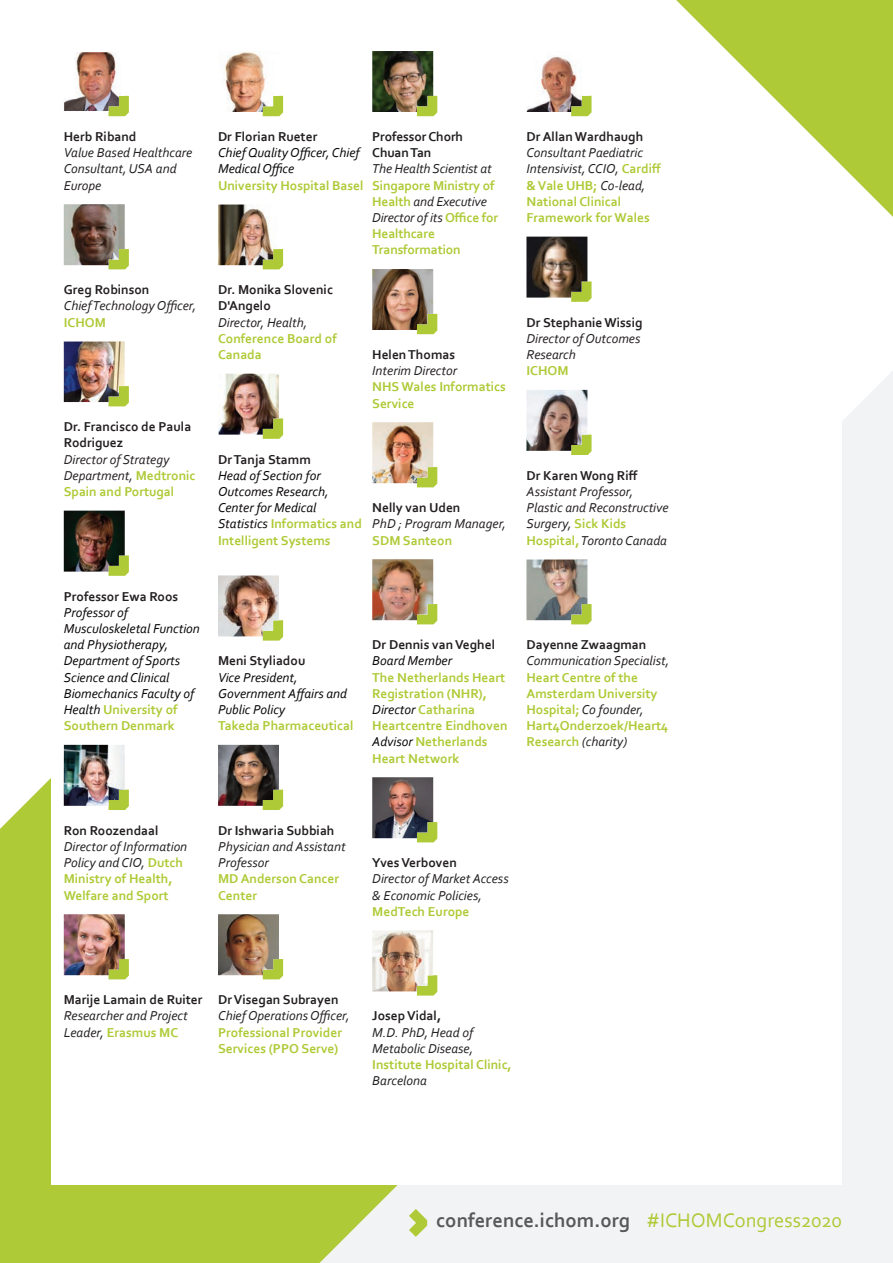
<style>
.page{position:relative;width:893px;height:1263px;background:#fff}
.page>*{position:absolute;margin:0;border:0;box-sizing:border-box;transform-origin:0 0}
.t1{font:700 20.55px "Corbel";color:#57585a}
.t2{font:700 13.5px/16.2px "Corbel";color:#aeca36}
.t3{font:italic 13.5px/16.2px "Corbel";color:#231f20}
.t4{font:italic 13.5px/16.2px "Corbel";color:#080505}
.t5{font:700 13.5px/16.2px "Corbel";color:#231f20}
.s1{font-weight:700;font-style:normal}
.s2{font-weight:700;font-style:normal;color:#aeca36}
.s3{font-weight:700;font-style:normal;color:#231f20}
.s4{color:#231f20}
.s5{font-weight:400;font-style:italic;color:#231f20}
.s6{font-weight:400;font-style:italic}
.s7{color:#aeca36}
.s8{font-weight:400;font-style:italic;color:#080505}
.s9{font-weight:400;color:#aeca36}
</style>
<div class="page">
<div style="left:432px;top:371px;width:461px;height:892px;background:#f2f3f4"></div>
<svg style="left:0;top:778px;width:432px;height:485px;background:#b6cf4d"></svg>
<div style="left:51px;top:51px;width:790px;height:1134px;background:#fff"></div>
<svg style="left:676px;top:0;width:217px;height:217px"></svg>
<svg style="left:409px;top:1209px;width:18px;height:28px"></svg>
<svg style="left:526px;top:559px;width:66px;height:65px"></svg>
<img style="left:526px;top:559px;width:61px;height:61px">
<svg style="left:571px;top:390px;width:21px;height:65px"></svg>
<img style="left:526px;top:390px;width:61px;height:61px">
<svg style="left:571px;top:237px;width:21px;height:65px"></svg>
<img style="left:526px;top:237px;width:61px;height:61px">
<svg style="left:571px;top:95px;width:21px;height:21px"></svg>
<img style="left:526px;top:56px;width:61px;height:56px">
<svg style="left:372px;top:975px;width:65px;height:20px"></svg>
<img style="left:372px;top:930px;width:61px;height:61px">
<svg style="left:372px;top:777px;width:65px;height:65px"></svg>
<img style="left:372px;top:777px;width:61px;height:61px">
<svg style="left:372px;top:559px;width:65px;height:65px"></svg>
<img style="left:372px;top:559px;width:61px;height:61px">
<svg style="left:373px;top:422px;width:64px;height:65px"></svg>
<img style="left:372px;top:422px;width:61px;height:61px">
<svg style="left:417px;top:269px;width:20px;height:65px"></svg>
<img style="left:372px;top:269px;width:61px;height:61px">
<svg style="left:417px;top:51px;width:20px;height:65px"></svg>
<img style="left:372px;top:51px;width:61px;height:61px">
<svg style="left:218px;top:959px;width:65px;height:20px"></svg>
<img style="left:218px;top:914px;width:61px;height:61px">
<svg style="left:262px;top:789px;width:21px;height:21px"></svg>
<img style="left:218px;top:745px;width:61px;height:61px">
<svg style="left:218px;top:620px;width:65px;height:21px"></svg>
<img style="left:218px;top:575px;width:61px;height:61px">
<svg style="left:262px;top:418px;width:21px;height:21px"></svg>
<img style="left:218px;top:374px;width:61px;height:61px">
<svg style="left:218px;top:249px;width:65px;height:20px"></svg>
<img style="left:218px;top:204px;width:61px;height:61px">
<svg style="left:262px;top:95px;width:21px;height:21px"></svg>
<img style="left:221px;top:51px;width:58px;height:61px">
<svg style="left:109px;top:959px;width:20px;height:20px"></svg>
<img style="left:64px;top:914px;width:61px;height:61px">
<svg style="left:108px;top:789px;width:21px;height:21px"></svg>
<img style="left:64px;top:745px;width:61px;height:61px">
<svg style="left:108px;top:555px;width:21px;height:21px"></svg>
<img style="left:64px;top:511px;width:61px;height:61px">
<svg style="left:64px;top:386px;width:65px;height:20px"></svg>
<img style="left:64px;top:341px;width:61px;height:61px">
<svg style="left:64px;top:249px;width:65px;height:20px"></svg>
<img style="left:64px;top:204px;width:61px;height:61px">
<svg style="left:108px;top:95px;width:21px;height:21px"></svg>
<img style="left:64px;top:52px;width:61px;height:59px">
<p class="t3" style="left:64px;top:128px;width:130px"><span class="s1">Herb Riband<br></span>Value Based Healthcare<br>Consultant, USA and<br>Europe</p>
<p class="t3" style="left:64px;top:281px;width:134px"><span class="s1">Greg Robinson<br></span>Chief Technology Officer,<br><span class="s2">ICHOM</span></p>
<p class="t3" style="left:64px;top:418px;width:133px"><span class="s1">Dr. Francisco de Paula<br>Rodriguez<br></span>Director of Strategy<br>Department, <span class="s2">Medtronic<br>Spain and Portugal</span></p>
<p class="t4" style="left:64px;top:588px;width:138px"><span class="s3">Professor Ewa Roos<br></span>Professor of<br>Musculoskeletal Function and Physiotherapy,<br>Department of Sports<br>Science and Clinical<br>Biomechanics Faculty of<br>Health <span class="s2">University of<br>Southern Denmark</span></p>
<p class="t4" style="left:218px;top:128px;width:147px"><span class="s3">Dr Florian Rueter<br></span>Chief Quality Officer, Chief<br>Medical Office<br><span class="s2">University Hospital Basel</span></p>
<p class="t2" style="left:372px;top:128px;width:127px"><span class="s4">Professor Chorh<br>Chuan Tan<br></span><span class="s5">The Health Scientist at<br></span>Singapore Ministry of<br>Health <span class="s5">and Executive<br>Director of its</span> Office for<br>Healthcare<br>Transformation</p>
<p class="t5" style="left:218px;top:281px;width:120px">Dr. Monika Slovenic<br>D'Angelo<br><span class="s6">Director, Health,<br></span><span class="s7">Conference Board of<br>Canada</span></p>
<p class="t5" style="left:372px;top:346px;width:84px">Helen Thomas</p>
<p class="t3" style="left:372px;top:362px;width:86px">Interim Director</p>
<p class="t2" style="left:372px;top:379px;width:135px">NHS Wales Informatics<br>Service</p>
<p class="t5" style="left:218px;top:451px;width:94px">Dr Tanja Stamm</p>
<p class="t4" style="left:218px;top:467px;width:145px">Head of Section for<br>Outcomes Research,<br>Center for Medical<br>Statistics <span class="s2">Informatics and<br>Intelligent Systems</span></p>
<p class="t3" style="left:372px;top:499px;width:135px"><span class="s1">Nelly van Uden<br></span>PhD ; Program Manager,<br><span class="s2">SDM Santeon</span></p>
<p class="t4" style="left:218px;top:653px;width:137px"><span class="s3">Meni Styliadou<br></span>Vice President,<br>Government Affairs and<br>Public Policy<br><span class="s2">Takeda Pharmaceutical</span></p>
<p class="t2" style="left:372px;top:636px;width:137px"><span class="s4">Dr Dennis van Veghel<br></span><span class="s8">Board Member<br></span>The Netherlands Heart<br>Registration (NHR),<br><span class="s8">Director</span> Catharina<br>Heartcentre Eindhoven<br><span class="s8">Advisor</span> Netherlands<br>Heart Network</p>
<p class="t2" style="left:526px;top:128px;width:136px"><span class="s4">Dr Allan Wardhaugh<br></span><span class="s5">Consultant Paediatric<br>Intensivist, CCIO,</span> Cardiff &amp; Vale UHB; <span class="s5">Co‐lead,<br></span>National Clinical<br>Framework for Wales</p>
<p class="t5" style="left:526px;top:314px;width:117px">Dr Stephanie Wissig</p>
<p class="t3" style="left:526px;top:330px;width:115px">Director of Outcomes<br>Research</p>
<p class="t2" style="left:526px;top:362px;width:44px">ICHOM</p>
<p class="t3" style="left:526px;top:467px;width:144px"><span class="s1">Dr Karen Wong Riff<br></span>Assistant Professor,<br>Plastic and Reconstructive<br>Surgery, <span class="s2">Sick Kids<br>Hospital,</span> Toronto Canada</p>
<p class="t2" style="left:526px;top:636px;width:144px"><span class="s4">Dayenne Zwaagman<br></span><span class="s5">Communication Specialist,<br></span>Heart Centre of the<br>Amsterdam University<br>Hospital; <span class="s5">Co founder,<br></span>Hart4Onderzoek/Heart4<br>Research <span class="s5">(charity)</span></p>
<p class="t2" style="left:64px;top:822px;width:125px"><span class="s4">Ron Roozendaal<br></span><span class="s5">Director of Information<br>Policy and CIO,</span> Dutch<br>Ministry of Health,<br>Welfare and Sport</p>
<p class="t5" style="left:218px;top:822px;width:118px">Dr Ishwaria Subbiah</p>
<p class="t3" style="left:218px;top:838px;width:129px">Physician and Assistant<br>Professor</p>
<p class="t2" style="left:218px;top:871px;width:123px">MD Anderson Cancer<br>Center</p>
<p class="t3" style="left:372px;top:854px;width:138px"><span class="s1">Yves Verboven<br></span>Director of Market Access &amp; Economic Policies,<br><span class="s2">MedTech Europe</span></p>
<p class="t3" style="left:64px;top:991px;width:140px"><span class="s1">Marije Lamain de Ruiter<br></span>Researcher and Project<br>Leader, <span class="s2">Erasmus MC</span></p>
<p class="t2" style="left:218px;top:991px;width:133px"><span class="s4">Dr Visegan Subrayen<br></span><span class="s5">Chief Operations Officer,<br></span>Professional Provider<br>Services (PPO Serve)</p>
<p class="t3" style="left:372px;top:1008px;width:141px"><span class="s1">Josep Vidal,<br></span>M.D. PhD, Head of<br>Metabolic Disease,<br><span class="s2">Institute Hospital Clinic,<br></span>Barcelona</p>
<p class="t1" style="left:436px;top:1207px;width:407px">conference.ichom.org <span class="s9">#ICHOMCongress2020</span></p>
</div>
